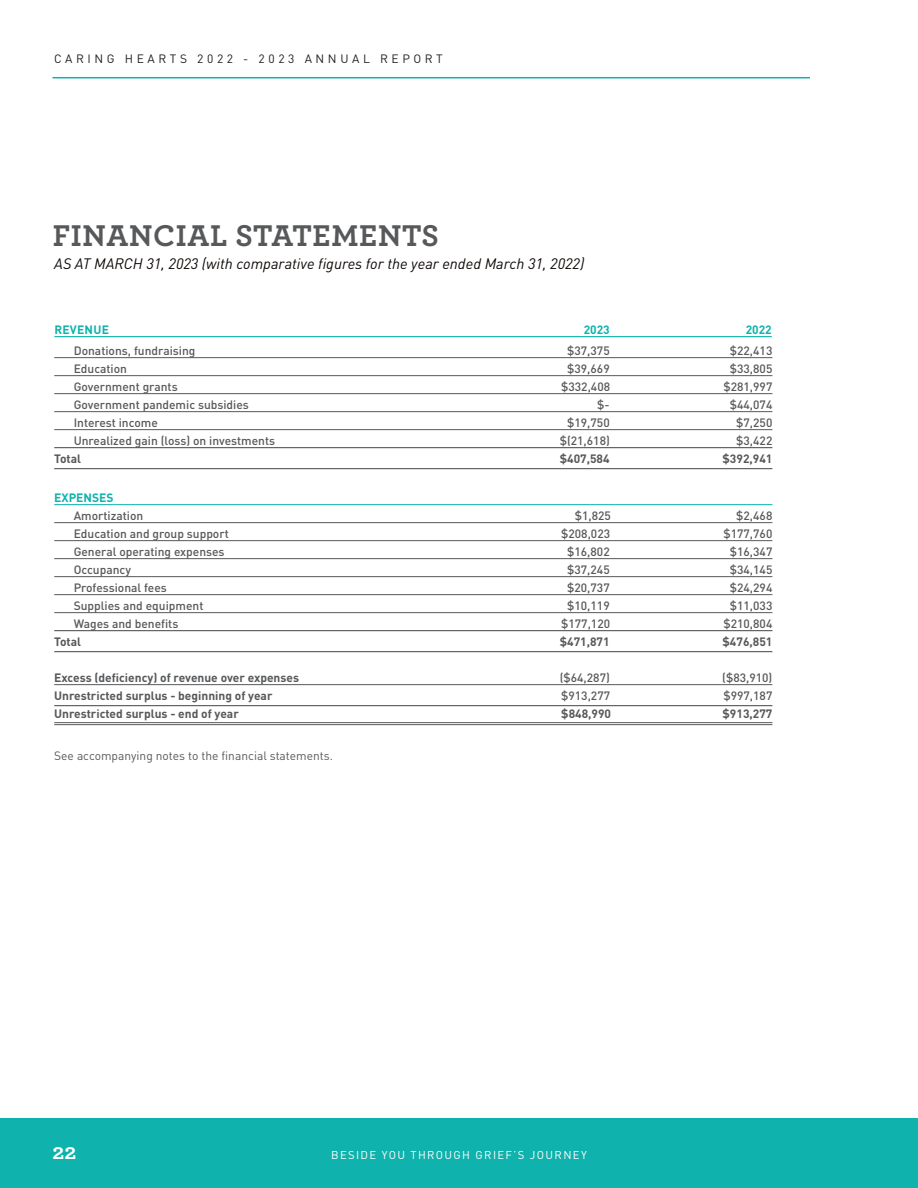
<style>
.page{position:relative;width:918px;height:1188px;background:#fff}
.page>*{position:absolute;margin:0;border:0;box-sizing:border-box;transform-origin:0 0}
.t1{font:700 31.5px "Archer";letter-spacing:.02em;color:#57585a}
.t2{font:700 22.5px "Archer";color:#fff}
.t3{font:italic 15px "DIN Pro";color:#0c0806}
.t4{font:500 12px "DIN Pro";color:#57585a}
.t5{font:700 12px "DIN Pro";color:#57585a}
.t6{font:12px "DIN Pro";color:#57585a}
.t7{font:12px "DIN Pro";letter-spacing:.3em;color:#231f20}
.t8{font:700 12px "DIN Pro";color:#0fb2ac}
.t9{font:700 12px "DIN Pro";letter-spacing:.02em;color:#0fb2ac}
.t10{font:11.25px "DIN Pro";letter-spacing:.12em;color:#fff}
</style>
<div class="page">
<div style="left:0;top:1119px;width:918px;height:69px;background:#0fb2ac"></div>
<hr style="left:52px;top:77px;width:758px;height:1px;background:#0fb2ac">
<hr style="left:54px;top:336px;width:718px;height:1px;background:#0fb2ac">
<hr style="left:54px;top:357px;width:718px;height:1px;background:#57585a">
<hr style="left:54px;top:375px;width:718px;height:1px;background:#57585a">
<hr style="left:54px;top:393px;width:718px;height:1px;background:#57585a">
<hr style="left:54px;top:411px;width:718px;height:1px;background:#57585a">
<hr style="left:54px;top:429px;width:718px;height:1px;background:#57585a">
<hr style="left:54px;top:447px;width:718px;height:1px;background:#57585a">
<hr style="left:54px;top:468px;width:718px;height:1px;background:#57585a">
<hr style="left:54px;top:504px;width:60px;height:1px;background:#0fb2ac">
<hr style="left:114px;top:504px;width:658px;height:1px;background:#0fb2ac">
<hr style="left:54px;top:522px;width:718px;height:1px;background:#57585a">
<hr style="left:54px;top:540px;width:718px;height:1px;background:#57585a">
<hr style="left:54px;top:558px;width:718px;height:1px;background:#57585a">
<hr style="left:54px;top:576px;width:718px;height:1px;background:#57585a">
<hr style="left:54px;top:594px;width:718px;height:1px;background:#57585a">
<hr style="left:54px;top:612px;width:718px;height:1px;background:#57585a">
<hr style="left:54px;top:630px;width:718px;height:1px;background:#57585a">
<hr style="left:54px;top:651px;width:718px;height:1px;background:#57585a">
<hr style="left:54px;top:684px;width:718px;height:1px;background:#57585a">
<hr style="left:54px;top:705px;width:718px;height:1px;background:#57585a">
<hr style="left:54px;top:722px;width:718px;height:1px;background:#57585a">
<hr style="left:54px;top:724px;width:718px;height:1px;background:#57585a">
<p class="t7" style="left:54px;top:49px;width:390px">CARING HEARTS 2022 - 2023 ANNUAL REPORT</p>
<h1 class="t1" style="left:53px;top:210px;width:388px">FINANCIAL STATEMENTS</h1>
<p class="t3" style="left:54px;top:252px;width:532px">AS AT MARCH 31, 2023 (with comparative figures for the year ended March 31, 2022)</p>
<p class="t9" style="left:54px;top:319px;width:56px">REVENUE</p>
<p class="t8" style="left:584px;top:319px;width:28px">2023</p>
<p class="t8" style="left:746px;top:319px;width:28px">2022</p>
<p class="t4" style="left:74px;top:341px;width:123px">Donations, fundraising</p>
<p class="t4" style="left:567px;top:341px;width:44px">$37,375</p>
<p class="t4" style="left:730px;top:341px;width:44px">$22,413</p>
<p class="t4" style="left:74px;top:359px;width:55px">Education</p>
<p class="t4" style="left:567px;top:359px;width:44px">$39,669</p>
<p class="t4" style="left:730px;top:359px;width:44px">$33,805</p>
<p class="t4" style="left:74px;top:377px;width:105px">Government grants</p>
<p class="t4" style="left:561px;top:377px;width:50px">$332,408</p>
<p class="t4" style="left:723px;top:377px;width:50px">$281,997</p>
<p class="t4" style="left:74px;top:395px;width:177px">Government pandemic subsidies</p>
<p class="t4" style="left:597px;top:395px;width:14px">$-</p>
<p class="t4" style="left:730px;top:395px;width:44px">$44,074</p>
<p class="t4" style="left:74px;top:413px;width:86px">Interest income</p>
<p class="t4" style="left:567px;top:413px;width:44px">$19,750</p>
<p class="t4" style="left:736px;top:413px;width:38px">$7,250</p>
<p class="t4" style="left:74px;top:431px;width:203px">Unrealized gain (loss) on investments</p>
<p class="t4" style="left:560px;top:431px;width:52px">$(21,618)</p>
<p class="t4" style="left:736px;top:431px;width:38px">$3,422</p>
<p class="t5" style="left:54px;top:448px;width:28px">Total</p>
<p class="t5" style="left:560px;top:448px;width:51px">$407,584</p>
<p class="t5" style="left:723px;top:448px;width:51px">$392,941</p>
<p class="t8" style="left:54px;top:487px;width:61px">EXPENSES</p>
<p class="t4" style="left:74px;top:506px;width:71px">Amortization</p>
<p class="t4" style="left:575px;top:506px;width:38px">$1,825</p>
<p class="t4" style="left:736px;top:506px;width:38px">$2,468</p>
<p class="t4" style="left:74px;top:524px;width:157px">Education and group support</p>
<p class="t4" style="left:561px;top:524px;width:50px">$208,023</p>
<p class="t4" style="left:723px;top:524px;width:50px">$177,760</p>
<p class="t4" style="left:74px;top:542px;width:152px">General operating expenses</p>
<p class="t4" style="left:567px;top:542px;width:44px">$16,802</p>
<p class="t4" style="left:730px;top:542px;width:44px">$16,347</p>
<p class="t4" style="left:74px;top:560px;width:59px">Occupancy</p>
<p class="t4" style="left:567px;top:560px;width:44px">$37,245</p>
<p class="t4" style="left:730px;top:560px;width:44px">$34,145</p>
<p class="t4" style="left:74px;top:578px;width:95px">Professional fees</p>
<p class="t4" style="left:567px;top:578px;width:44px">$20,737</p>
<p class="t4" style="left:730px;top:578px;width:44px">$24,294</p>
<p class="t4" style="left:74px;top:596px;width:131px">Supplies and equipment</p>
<p class="t4" style="left:567px;top:596px;width:44px">$10,119</p>
<p class="t4" style="left:730px;top:596px;width:44px">$11,033</p>
<p class="t4" style="left:74px;top:614px;width:106px">Wages and benefits</p>
<p class="t4" style="left:561px;top:614px;width:50px">$177,120</p>
<p class="t4" style="left:723px;top:614px;width:50px">$210,804</p>
<p class="t5" style="left:54px;top:631px;width:28px">Total</p>
<p class="t5" style="left:560px;top:631px;width:51px">$471,871</p>
<p class="t5" style="left:723px;top:631px;width:51px">$476,851</p>
<p class="t5" style="left:54px;top:667px;width:246px">Excess (deficiency) of revenue over expenses</p>
<p class="t4" style="left:560px;top:668px;width:52px">($64,287)</p>
<p class="t4" style="left:722px;top:668px;width:52px">($83,910)</p>
<p class="t5" style="left:54px;top:685px;width:220px">Unrestricted surplus - beginning of year</p>
<p class="t4" style="left:561px;top:686px;width:50px">$913,277</p>
<p class="t4" style="left:723px;top:686px;width:50px">$997,187</p>
<p class="t5" style="left:54px;top:703px;width:186px">Unrestricted surplus - end of year</p>
<p class="t5" style="left:561px;top:703px;width:51px">$848,990</p>
<p class="t5" style="left:723px;top:703px;width:51px">$913,277</p>
<p class="t6" style="left:54px;top:746px;width:280px">See accompanying notes to the financial statements.</p>
<h2 class="t2" style="left:52px;top:1134px;width:25px">22</h2>
<p class="t10" style="left:331px;top:1146px;width:257px">BESIDE YOU THROUGH GRIEF’S JOURNEY</p>
</div>
